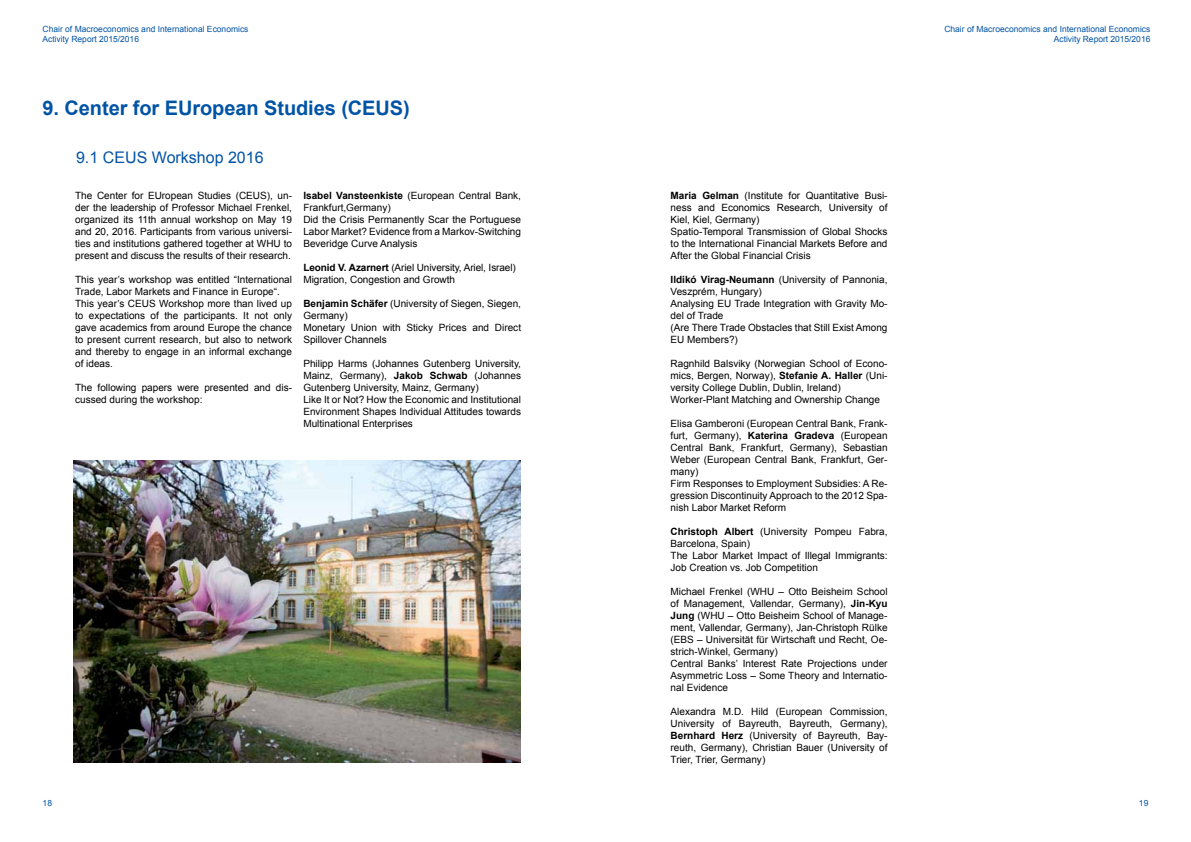
<style>
.page{position:relative;width:1191px;height:842px;background:#fff}
.page>*{position:absolute;margin:0;border:0;box-sizing:border-box;transform-origin:0 0}
.t1{font:700 20px "Arial";letter-spacing:-.005em;color:#0053a5}
.t2{font:16px "Arial";color:#0053a5}
.t3{font:10px/12px "Arial";color:#000}
.t4{font:8.5px/10px "Arial";color:#0053a5;text-align:right}
.s1{font-weight:700}
</style>
<div class="page">
<img style="left:74px;top:461px;width:447px;height:302px">
<p class="t4" style="left:43px;top:24px;width:207px;text-align:left">Chair of Macroeconomics and International Economics<br>Activity Report 2015/2016</p>
<h1 class="t1" style="left:43px;top:94px;width:369px">9. Center for EUropean Studies (CEUS)</h1>
<h2 class="t2" style="left:76px;top:146px;width:189px">9.1 CEUS Workshop 2016</h2>
<p class="t3" style="left:75px;top:189px;width:218px;text-align:justify">The Center for EUropean Studies (CEUS), un&shy;der the leadership of Professor Michael Frenkel, organized its 11th annual workshop on May 19 and 20, 2016. Participants from various universi&shy;ties and institutions gathered together at WHU to present and discuss the results of their research.</p>
<p class="t3" style="left:75px;top:273px;width:218px">This year’s workshop was entitled “International Trade, Labor Markets and Finance in Europe“.<br>This year’s CEUS Workshop more than lived up to expectations of the participants. It not only gave academics from around Europe the chance to present current research, but also to network and thereby to engage in an informal exchange of ideas.</p>
<p class="t3" style="left:75px;top:381px;width:218px">The following papers were presented and dis&shy;cussed during the workshop:</p>
<p class="t3" style="left:303px;top:189px;width:219px"><span class="s1">Isabel Vansteenkiste</span> (European Central Bank, Frankfurt,Germany)<br>Did the Crisis Permanently Scar the Portuguese Labor Market? Evidence from a Markov-Switching Beveridge Curve Analysis</p>
<p class="t3" style="left:303px;top:261px;width:214px"><span class="s1">Leonid V. Azarnert</span> (Ariel University, Ariel, Israel)<br>Migration, Congestion and Growth</p>
<p class="t3" style="left:303px;top:297px;width:219px"><span class="s1">Benjamin Schäfer</span> (University of Siegen, Siegen,<br>Germany)<br>Monetary Union with Sticky Prices and Direct<br>Spillover Channels</p>
<p class="t3" style="left:303px;top:357px;width:219px">Philipp Harms (Johannes Gutenberg University, Mainz, Germany), <span class="s1">Jakob Schwab</span> (Johannes Gutenberg University, Mainz, Germany)<br>Like It or Not? How the Economic and Institutional Environment Shapes Individual Attitudes towards Multinational Enterprises</p>
<p class="t4" style="left:944px;top:24px;width:207px">Chair of Macroeconomics and International Economics<br>Activity Report 2015/2016</p>
<p class="t3" style="left:670px;top:189px;width:218px"><span class="s1">Maria Gelman</span> (Institute for Quantitative Busi&shy;ness and Economics Research, University of Kiel, Kiel, Germany)<br>Spatio-Temporal Transmission of Global Shocks to the International Financial Markets Before and After the Global Financial Crisis</p>
<p class="t3" style="left:670px;top:273px;width:218px"><span class="s1">Ildikó Virag-Neumann</span> (University of Pannonia,<br>Veszprém, Hungary)<br>Analysing EU Trade Integration with Gravity Mo&shy;del of Trade<br>(Are There Trade Obstacles that Still Exist Among<br>EU Members?)</p>
<p class="t3" style="left:670px;top:357px;width:218px">Ragnhild Balsviky (Norwegian School of Econo&shy;mics, Bergen, Norway), <span class="s1">Stefanie A. Haller</span> (Uni&shy;versity College Dublin, Dublin, Ireland)<br>Worker-Plant Matching and Ownership Change</p>
<p class="t3" style="left:670px;top:417px;width:218px">Elisa Gamberoni (European Central Bank, Frank&shy;furt, Germany), <span class="s1">Katerina Gradeva</span> (European Central Bank, Frankfurt, Germany), Sebastian Weber (European Central Bank, Frankfurt, Ger&shy;many)<br>Firm Responses to Employment Subsidies: A Re&shy;gression Discontinuity Approach to the 2012 Spa&shy;nish Labor Market Reform</p>
<p class="t3" style="left:670px;top:525px;width:218px"><span class="s1">Christoph Albert</span> (University Pompeu Fabra, Barcelona, Spain)<br>The Labor Market Impact of Illegal Immigrants:<br>Job Creation vs. Job Competition</p>
<p class="t3" style="left:670px;top:585px;width:218px">Michael Frenkel (WHU – Otto Beisheim School of Management, Vallendar, Germany), <span class="s1">Jin-Kyu Jung</span> (WHU – Otto Beisheim School of Manage&shy;ment, Vallendar, Germany), Jan-Christoph Rülke (EBS – Universität für Wirtschaft und Recht, Oe&shy;strich-Winkel, Germany)<br>Central Banks’ Interest Rate Projections under Asymmetric Loss – Some Theory and Internatio&shy;nal Evidence</p>
<p class="t3" style="left:670px;top:705px;width:218px;text-align:justify">Alexandra M.D. Hild (European Commission, University of Bayreuth, Bayreuth, Germany), <span class="s1">Bernhard Herz</span> (University of Bayreuth, Bay&shy;reuth, Germany), Christian Bauer (University of Trier, Trier, Germany)</p>
<p class="t4" style="left:43px;top:798px;width:11px">18</p>
<p class="t4" style="left:1138px;top:798px;width:11px">19</p>
</div>
